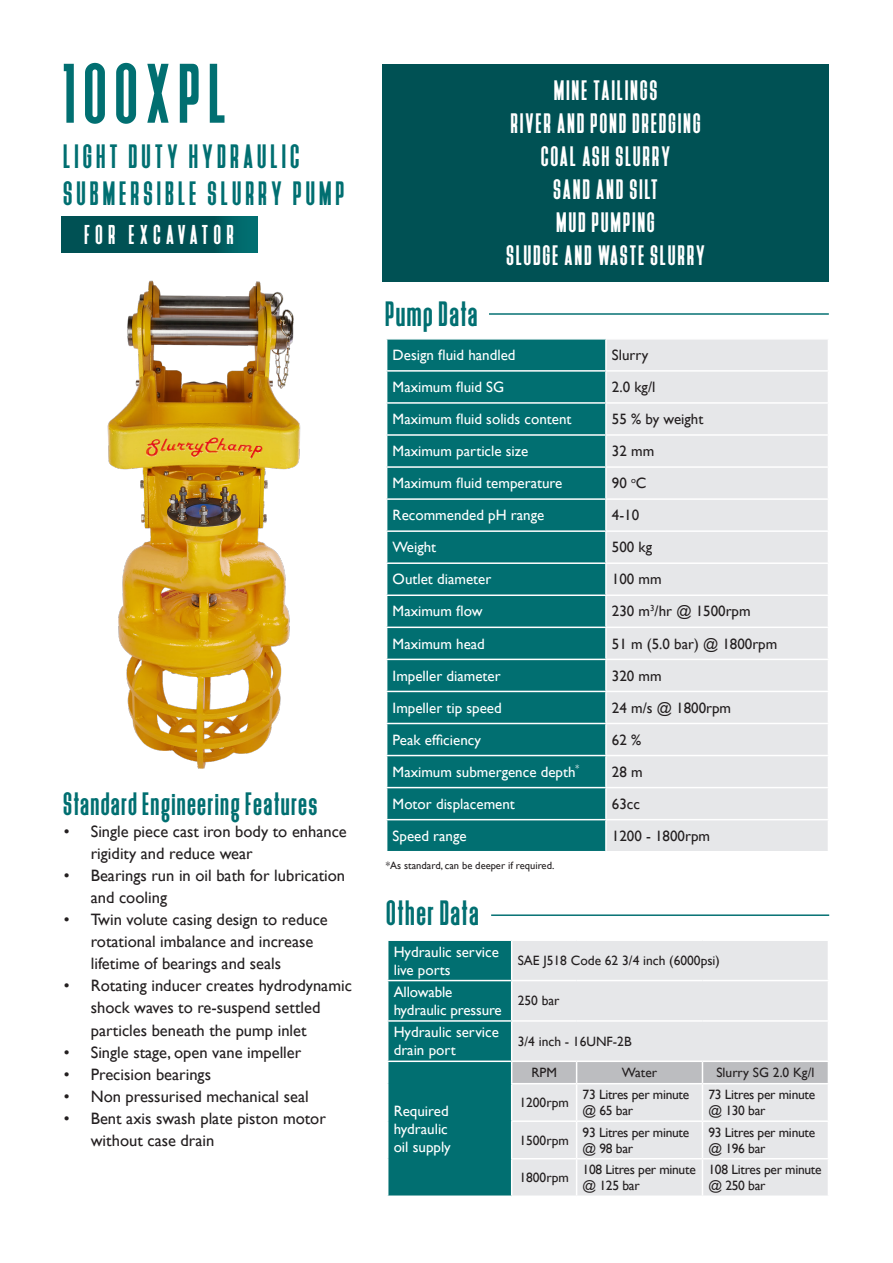
<style>
.page{position:relative;width:893px;height:1263px;background:#fff}
.page>*{position:absolute;margin:0;border:0;box-sizing:border-box;transform-origin:0 0}
.t1{font:90px "Deutschlander";letter-spacing:.1em;color:#016f71}
.t2{font:37.5px "Deutschlander";letter-spacing:.05em;color:#016f71}
.t3{font:36px/37.5px "Deutschlander";letter-spacing:.125em;color:#016f71}
.t4{font:34.5px "Deutschlander";letter-spacing:.05em;color:#016f71}
.t5{font:30px/33px "Deutschlander";letter-spacing:.075em;color:#fff;text-align:center}
.t6{font:29.1px "Deutschlander";letter-spacing:.2em;color:#fff}
.t7{font:16.5px/22px "Gill Sans";color:#231f20}
.t8{font:15px/18px "Gill Sans";color:#fff}
.t9{font:15px "Gill Sans";color:#231f20}
.t10{font:13.5px/16.2px "Gill Sans";letter-spacing:-.02em;color:#231f20}
.t11{font:13.5px "Gill Sans";color:#231f20}
.t12{font:10.5px "Gill Sans";color:#231f20}
</style>
<div class="page">
<div style="left:387px;top:340px;width:218px;height:511px;background:#016f71"></div>
<div style="left:607px;top:340px;width:221px;height:511px;background:#e6e7e9"></div>
<hr style="left:386px;top:370px;width:220px;height:2px;background:#fff">
<hr style="left:606px;top:370px;width:223px;height:2px;background:#fff">
<hr style="left:386px;top:402px;width:220px;height:2px;background:#fff">
<hr style="left:606px;top:402px;width:223px;height:2px;background:#fff">
<hr style="left:386px;top:434px;width:220px;height:2px;background:#fff">
<hr style="left:606px;top:434px;width:223px;height:2px;background:#fff">
<hr style="left:386px;top:466px;width:220px;height:2px;background:#fff">
<hr style="left:606px;top:466px;width:223px;height:2px;background:#fff">
<hr style="left:386px;top:498px;width:220px;height:2px;background:#fff">
<hr style="left:606px;top:498px;width:223px;height:2px;background:#fff">
<hr style="left:386px;top:530px;width:220px;height:2px;background:#fff">
<hr style="left:606px;top:530px;width:223px;height:2px;background:#fff">
<hr style="left:386px;top:562px;width:220px;height:2px;background:#fff">
<hr style="left:606px;top:562px;width:223px;height:2px;background:#fff">
<hr style="left:386px;top:594px;width:220px;height:2px;background:#fff">
<hr style="left:606px;top:594px;width:223px;height:2px;background:#fff">
<hr style="left:386px;top:626px;width:220px;height:2px;background:#fff">
<hr style="left:606px;top:626px;width:223px;height:2px;background:#fff">
<hr style="left:386px;top:659px;width:220px;height:1px;background:#fff">
<hr style="left:606px;top:659px;width:223px;height:1px;background:#fff">
<hr style="left:386px;top:691px;width:220px;height:1px;background:#fff">
<hr style="left:606px;top:691px;width:223px;height:1px;background:#fff">
<hr style="left:386px;top:723px;width:220px;height:1px;background:#fff">
<hr style="left:606px;top:723px;width:223px;height:1px;background:#fff">
<hr style="left:386px;top:755px;width:220px;height:1px;background:#fff">
<hr style="left:606px;top:755px;width:223px;height:1px;background:#fff">
<hr style="left:386px;top:787px;width:220px;height:1px;background:#fff">
<hr style="left:606px;top:787px;width:223px;height:1px;background:#fff">
<hr style="left:386px;top:819px;width:220px;height:1px;background:#fff">
<hr style="left:606px;top:819px;width:223px;height:1px;background:#fff">
<hr style="left:489px;top:313px;width:340px;height:2px;background:#016f71">
<svg style="left:387px;top:940px;width:441px;height:255px;background:#a6c5c7"></svg>
<hr style="left:387px;top:1084px;width:1px;height:37px;background:#fff">
<hr style="left:511px;top:1083px;width:66px;height:1px;background:#fff">
<hr style="left:511px;top:1084px;width:1px;height:36px;background:#fff">
<hr style="left:577px;top:1083px;width:125px;height:1px;background:#fff">
<hr style="left:576px;top:1084px;width:1px;height:36px;background:#fff">
<hr style="left:702px;top:1083px;width:127px;height:1px;background:#fff">
<hr style="left:702px;top:1084px;width:1px;height:36px;background:#fff">
<hr style="left:387px;top:1121px;width:1px;height:38px;background:#fff">
<hr style="left:511px;top:1120px;width:66px;height:2px;background:#fff">
<hr style="left:511px;top:1122px;width:1px;height:36px;background:#fff">
<hr style="left:577px;top:1120px;width:125px;height:2px;background:#fff">
<hr style="left:576px;top:1122px;width:1px;height:36px;background:#fff">
<hr style="left:702px;top:1120px;width:127px;height:2px;background:#fff">
<hr style="left:702px;top:1122px;width:1px;height:36px;background:#fff">
<hr style="left:387px;top:1159px;width:1px;height:36px;background:#fff">
<hr style="left:511px;top:1158px;width:66px;height:1px;background:#fff">
<hr style="left:511px;top:1159px;width:1px;height:36px;background:#fff">
<hr style="left:577px;top:1158px;width:125px;height:1px;background:#fff">
<hr style="left:576px;top:1159px;width:1px;height:36px;background:#fff">
<hr style="left:702px;top:1158px;width:127px;height:1px;background:#fff">
<hr style="left:702px;top:1159px;width:1px;height:36px;background:#fff">
<hr style="left:491px;top:914px;width:338px;height:2px;background:#016f71">
<img style="left:107px;top:280px;width:194px;height:489px">
<div style="left:383px;top:64px;width:446px;height:218px;background:#005154"></div>
<svg style="left:62px;top:217px;width:195px;height:36px;background:#005558"></svg>
<h1 class="t1" style="left:64px;top:47px;width:164px">100XPL</h1>
<h3 class="t3" style="left:64px;top:138px;width:282px">LIGHT DUTY HYDRAULIC<br>SUBMERSIBLE SLURRY PUMP</h3>
<h3 class="t6" style="left:85px;top:220px;width:151px">FOR EXCAVATOR</h3>
<h3 class="t4" style="left:64px;top:786px;width:255px">Standard Engineering Features</h3>
<p class="t7" style="left:91px;top:821px;width:258px;text-indent:-27px">• Single piece cast iron body to enhance rigidity and reduce wear</p>
<p class="t7" style="left:91px;top:865px;width:256px;text-indent:-27px">• Bearings run in oil bath for lubrication and cooling</p>
<p class="t7" style="left:91px;top:909px;width:239px;text-indent:-27px">• Twin volute casing design to reduce rotational imbalance and increase lifetime of bearings and seals</p>
<p class="t7" style="left:91px;top:975px;width:263px;text-indent:-27px">• Rotating inducer creates hydrodynamic shock waves to re-suspend settled particles beneath the pump inlet</p>
<p class="t7" style="left:64px;top:1041px;width:239px">• Single stage, open vane impeller</p>
<p class="t7" style="left:64px;top:1063px;width:149px">• Precision bearings</p>
<p class="t7" style="left:64px;top:1085px;width:246px">• Non pressurised mechanical seal</p>
<p class="t7" style="left:91px;top:1107px;width:237px;text-indent:-27px">• Bent axis swash plate piston motor without case drain</p>
<h2 class="t2" style="left:386px;top:294px;width:93px">Pump Data</h2>
<h3 class="t5" style="left:507px;top:74px;width:200px">MINE TAILINGS<br>RIVER AND POND DREDGING<br>COAL ASH SLURRY<br>SAND AND SILT<br>MUD PUMPING<br>SLUDGE AND WASTE SLURRY</h3>
<p class="t8" style="left:393px;top:346px;width:124px">Design fluid handled</p>
<p class="t9" style="left:612px;top:346px;width:38px">Slurry</p>
<p class="t8" style="left:393px;top:378px;width:113px">Maximum fluid SG</p>
<p class="t9" style="left:612px;top:378px;width:45px">2.0 kg/l</p>
<p class="t8" style="left:393px;top:410px;width:180px">Maximum fluid solids content</p>
<p class="t9" style="left:612px;top:410px;width:93px">55 % by weight</p>
<p class="t8" style="left:393px;top:442px;width:137px">Maximum particle size</p>
<p class="t9" style="left:612px;top:442px;width:44px">32 mm</p>
<p class="t8" style="left:393px;top:474px;width:171px">Maximum fluid temperature</p>
<p class="t9" style="left:612px;top:474px;width:36px">90 <sup>o</sup>C</p>
<p class="t8" style="left:393px;top:506px;width:153px">Recommended pH range</p>
<p class="t9" style="left:612px;top:506px;width:29px">4-10</p>
<p class="t8" style="left:393px;top:538px;width:45px">Weight</p>
<p class="t9" style="left:612px;top:538px;width:42px">500 kg</p>
<p class="t8" style="left:393px;top:570px;width:100px">Outlet diameter</p>
<p class="t9" style="left:612px;top:570px;width:51px">100 mm</p>
<p class="t8" style="left:393px;top:602px;width:91px">Maximum flow</p>
<p class="t9" style="left:612px;top:603px;width:140px">230 m<sup>3</sup>/hr @ 1500rpm</p>
<p class="t8" style="left:393px;top:634px;width:94px">Maximum head</p>
<p class="t9" style="left:612px;top:635px;width:167px">51 m (5.0 bar) @ 1800rpm</p>
<p class="t8" style="left:393px;top:666px;width:110px">Impeller diameter</p>
<p class="t9" style="left:612px;top:667px;width:51px">320 mm</p>
<p class="t8" style="left:393px;top:698px;width:111px">Impeller tip speed</p>
<p class="t9" style="left:612px;top:699px;width:121px">24 m/s @ 1800rpm</p>
<p class="t8" style="left:393px;top:730px;width:90px">Peak efficiency</p>
<p class="t9" style="left:612px;top:731px;width:31px">62 %</p>
<p class="t8" style="left:393px;top:762px;width:188px">Maximum submergence depth<sup>*</sup></p>
<p class="t9" style="left:612px;top:763px;width:32px">28 m</p>
<p class="t8" style="left:393px;top:795px;width:124px">Motor displacement</p>
<p class="t9" style="left:612px;top:795px;width:30px">63cc</p>
<p class="t8" style="left:393px;top:827px;width:75px">Speed range</p>
<p class="t9" style="left:612px;top:827px;width:100px">1200 - 1800rpm</p>
<p class="t12" style="left:386px;top:859px;width:170px">*As standard, can be deeper if required.</p>
<h2 class="t2" style="left:387px;top:893px;width:94px">Other Data</h2>
<p class="t8" style="left:394px;top:942px;width:107px">Hydraulic service live ports</p>
<p class="t11" style="left:518px;top:952px;width:204px">SAE J518 Code 62 3/4 inch (6000psi)</p>
<p class="t8" style="left:394px;top:983px;width:109px">Allowable hydraulic pressure</p>
<p class="t10" style="left:518px;top:992px;width:43px">250 bar</p>
<p class="t8" style="left:394px;top:1023px;width:107px">Hydraulic service drain port</p>
<p class="t11" style="left:518px;top:1033px;width:115px">3/4 inch - 16UNF-2B</p>
<p class="t8" style="left:394px;top:1102px;width:59px">Required hydraulic oil supply</p>
<p class="t10" style="left:531px;top:1064px;width:27px">RPM</p>
<p class="t10" style="left:622px;top:1064px;width:37px">Water</p>
<p class="t11" style="left:716px;top:1065px;width:100px">Slurry SG 2.0 Kg/l</p>
<p class="t11" style="left:519px;top:1094px;width:51px">1200rpm</p>
<p class="t10" style="left:583px;top:1086px;width:108px">73 Litres per minute @ 65 bar</p>
<p class="t10" style="left:708px;top:1086px;width:108px">73 Litres per minute @ 130 bar</p>
<p class="t11" style="left:519px;top:1132px;width:51px">1500rpm</p>
<p class="t10" style="left:583px;top:1124px;width:108px">93 Litres per minute @ 98 bar</p>
<p class="t10" style="left:708px;top:1124px;width:108px">93 Litres per minute @ 196 bar</p>
<p class="t11" style="left:519px;top:1170px;width:51px">1800rpm</p>
<p class="t10" style="left:583px;top:1161px;width:115px">108 Litres per minute @ 125 bar</p>
<p class="t10" style="left:708px;top:1161px;width:115px">108 Litres per minute @ 250 bar</p>
</div>
